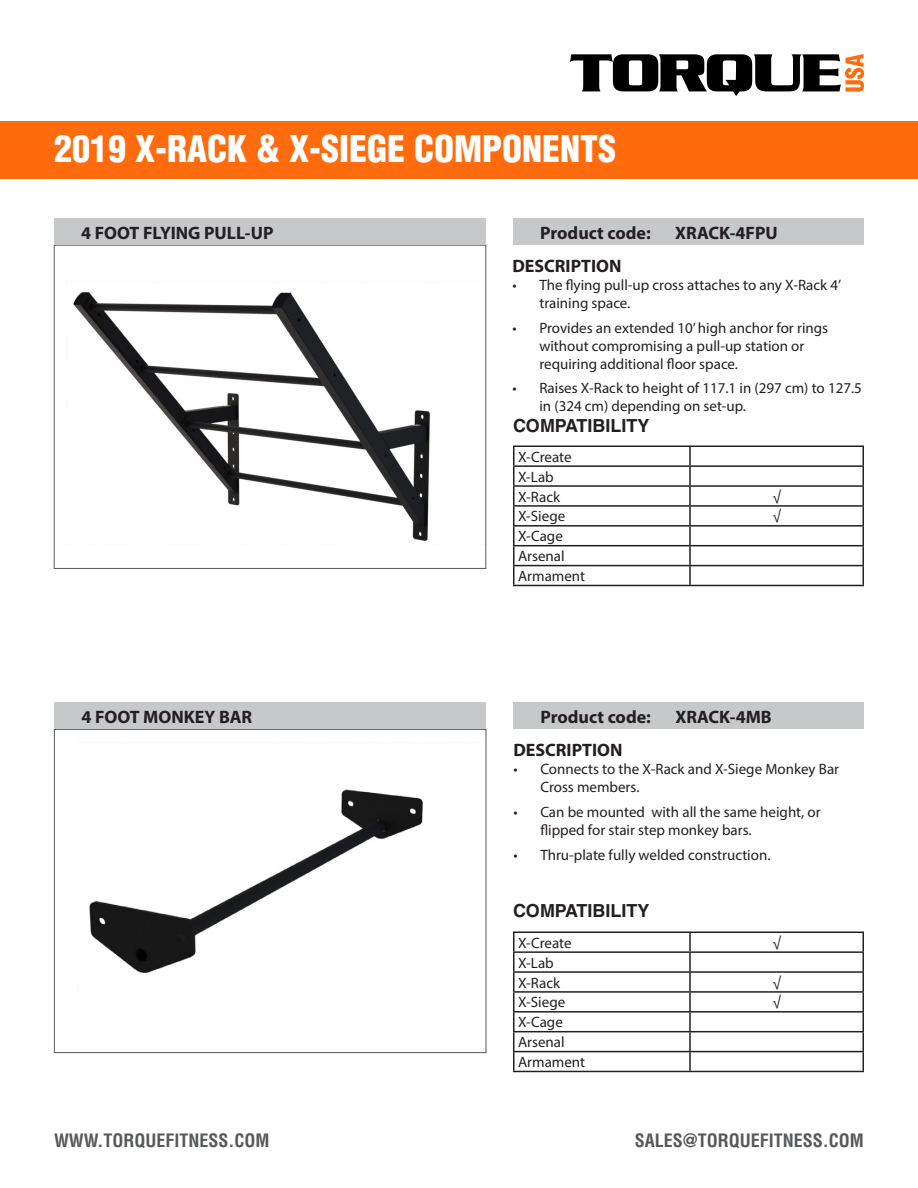
<style>
.page{position:relative;width:918px;height:1188px;background:#fff}
.page>*{position:absolute;margin:0;border:0;box-sizing:border-box;transform-origin:0 0}
.t1{font:900 condensed 36px "Helvetica LT Std";color:#fff}
.t2{font:700 18px "Myriad Pro";color:#231f20}
.t3{font:700 condensed 18px "Helvetica LT Std";color:#57585a}
.t4{font:700 18px "Helvetica LT Std";color:#231f20}
.t5{font:15px/18px "Myriad Pro";color:#231f20}
</style>
<div class="page">
<img style="left:89px;top:789px;width:334px;height:184px">
<div style="left:54px;top:729px;width:432px;height:324px;border:1px solid #57585a"></div>
<div style="left:0;top:122px;width:918px;height:57px;background:#ff6b0d"></div>
<svg style="left:570px;top:54px;width:294px;height:42px"></svg>
<hr style="left:513px;top:932px;width:177px;height:1px;background:#231f20">
<hr style="left:690px;top:932px;width:174px;height:1px;background:#231f20">
<hr style="left:513px;top:951px;width:177px;height:2px;background:#231f20">
<hr style="left:690px;top:951px;width:174px;height:2px;background:#231f20">
<hr style="left:513px;top:971px;width:177px;height:2px;background:#231f20">
<hr style="left:690px;top:971px;width:174px;height:2px;background:#231f20">
<hr style="left:513px;top:991px;width:177px;height:2px;background:#231f20">
<hr style="left:690px;top:991px;width:174px;height:2px;background:#231f20">
<hr style="left:513px;top:1011px;width:177px;height:2px;background:#231f20">
<hr style="left:690px;top:1011px;width:174px;height:2px;background:#231f20">
<hr style="left:513px;top:1031px;width:177px;height:1px;background:#231f20">
<hr style="left:690px;top:1031px;width:174px;height:1px;background:#231f20">
<hr style="left:513px;top:1051px;width:177px;height:1px;background:#231f20">
<svg style="left:513px;top:933px;width:1px;height:138px"></svg>
<hr style="left:690px;top:1051px;width:174px;height:1px;background:#231f20">
<svg style="left:689px;top:933px;width:2px;height:138px"></svg>
<svg style="left:862px;top:933px;width:2px;height:138px"></svg>
<hr style="left:513px;top:1071px;width:177px;height:1px;background:#231f20">
<hr style="left:690px;top:1071px;width:174px;height:1px;background:#231f20">
<hr style="left:513px;top:446px;width:177px;height:1px;background:#231f20">
<hr style="left:690px;top:446px;width:174px;height:1px;background:#231f20">
<hr style="left:513px;top:465px;width:177px;height:2px;background:#231f20">
<hr style="left:690px;top:465px;width:174px;height:2px;background:#231f20">
<hr style="left:513px;top:485px;width:177px;height:2px;background:#231f20">
<hr style="left:690px;top:485px;width:174px;height:2px;background:#231f20">
<hr style="left:513px;top:505px;width:177px;height:2px;background:#231f20">
<hr style="left:690px;top:505px;width:174px;height:2px;background:#231f20">
<hr style="left:513px;top:525px;width:177px;height:2px;background:#231f20">
<hr style="left:690px;top:525px;width:174px;height:2px;background:#231f20">
<hr style="left:513px;top:545px;width:177px;height:1px;background:#231f20">
<hr style="left:690px;top:545px;width:174px;height:1px;background:#231f20">
<hr style="left:513px;top:565px;width:177px;height:1px;background:#231f20">
<svg style="left:513px;top:447px;width:1px;height:138px"></svg>
<hr style="left:690px;top:565px;width:174px;height:1px;background:#231f20">
<svg style="left:689px;top:447px;width:2px;height:138px"></svg>
<svg style="left:862px;top:447px;width:2px;height:138px"></svg>
<hr style="left:513px;top:585px;width:177px;height:1px;background:#231f20">
<hr style="left:690px;top:585px;width:174px;height:1px;background:#231f20">
<img style="left:73px;top:292px;width:357px;height:249px">
<div style="left:54px;top:245px;width:432px;height:324px;border:1px solid #57585a"></div>
<div style="left:513px;top:218px;width:351px;height:27px;background:#c7c8ca"></div>
<div style="left:54px;top:218px;width:432px;height:27px;background:#c7c8ca"></div>
<div style="left:513px;top:702px;width:351px;height:27px;background:#c7c8ca"></div>
<div style="left:54px;top:702px;width:432px;height:27px;background:#c7c8ca"></div>
<h1 class="t1" style="left:54px;top:126px;width:564px">2019 X-RACK &amp; X-SIEGE COMPONENTS</h1>
<p class="t2" style="left:81px;top:221px;width:194px">4 FOOT FLYING PULL-UP</p>
<p class="t2" style="left:81px;top:705px;width:172px">4 FOOT MONKEY BAR</p>
<p class="t2" style="left:540px;top:221px;width:112px">Product code:</p>
<p class="t2" style="left:675px;top:221px;width:104px">XRACK-4FPU</p>
<p class="t2" style="left:512px;top:254px;width:111px">DESCRIPTION</p>
<p class="t5" style="left:539px;top:276px;width:303px;text-indent:-27px">• The flying pull-up cross attaches to any X-Rack 4’ training space.</p>
<p class="t5" style="left:539px;top:318px;width:290px;text-indent:-27px">• Provides an extended 10’ high anchor for rings without compromising a pull-up station or requiring additional floor space.</p>
<p class="t5" style="left:539px;top:379px;width:324px;text-indent:-27px">• Raises X-Rack to height of 117.1 in (297 cm) to 127.5 in (324 cm) depending on set-up.</p>
<p class="t4" style="left:513px;top:415px;width:138px">COMPATIBILITY</p>
<p class="t5" style="left:518px;top:448px;width:55px">X-Create</p>
<p class="t5" style="left:518px;top:467px;width:37px">X-Lab</p>
<p class="t5" style="left:518px;top:487px;width:44px">X-Rack</p>
<p class="t5" style="left:772px;top:487px;width:10px">√</p>
<p class="t5" style="left:518px;top:507px;width:49px">X-Siege</p>
<p class="t5" style="left:772px;top:507px;width:10px">√</p>
<p class="t5" style="left:518px;top:527px;width:46px">X-Cage</p>
<p class="t5" style="left:518px;top:547px;width:48px">Arsenal</p>
<p class="t5" style="left:518px;top:567px;width:69px">Armament</p>
<p class="t2" style="left:540px;top:705px;width:112px">Product code:</p>
<p class="t2" style="left:675px;top:705px;width:98px">XRACK-4MB</p>
<p class="t2" style="left:513px;top:738px;width:111px">DESCRIPTION</p>
<p class="t5" style="left:540px;top:760px;width:300px;text-indent:-27px">• Connects to the X-Rack and X-Siege Monkey Bar<br>Cross members.</p>
<p class="t5" style="left:540px;top:802px;width:282px;text-indent:-27px">• Can be mounted with all the same height, or flipped for stair step monkey bars.</p>
<p class="t5" style="left:513px;top:845px;width:259px">• Thru-plate fully welded construction.</p>
<p class="t4" style="left:513px;top:900px;width:138px">COMPATIBILITY</p>
<p class="t5" style="left:518px;top:934px;width:55px">X-Create</p>
<p class="t5" style="left:772px;top:934px;width:10px">√</p>
<p class="t5" style="left:518px;top:953px;width:37px">X-Lab</p>
<p class="t5" style="left:518px;top:973px;width:44px">X-Rack</p>
<p class="t5" style="left:772px;top:973px;width:10px">√</p>
<p class="t5" style="left:518px;top:993px;width:49px">X-Siege</p>
<p class="t5" style="left:772px;top:993px;width:10px">√</p>
<p class="t5" style="left:518px;top:1013px;width:46px">X-Cage</p>
<p class="t5" style="left:518px;top:1033px;width:48px">Arsenal</p>
<p class="t5" style="left:518px;top:1053px;width:69px">Armament</p>
<p class="t3" style="left:54px;top:1129px;width:217px">WWW.TORQUEFITNESS.COM</p>
<p class="t3" style="left:635px;top:1129px;width:231px">SALES@TORQUEFITNESS.COM</p>
</div>
